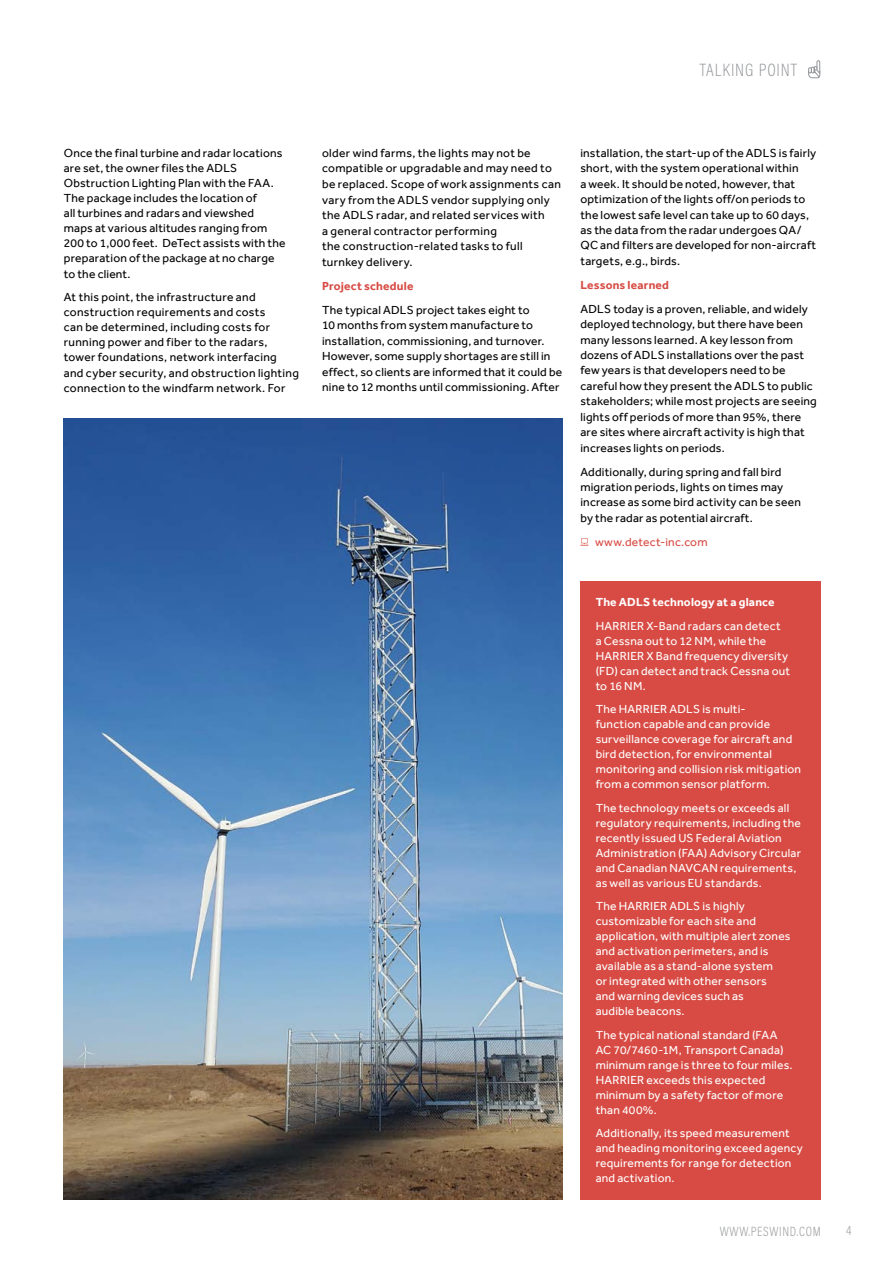
<style>
.page{position:relative;width:893px;height:1263px;background:#fff}
.page>*{position:absolute;margin:0;border:0;box-sizing:border-box;transform-origin:0 0}
.t1{font:200 18px "Acumin Pro Cond";letter-spacing:.05em;color:#939598}
.t2{font:200 13.5px "Acumin Pro Cond";letter-spacing:.05em;color:#939598}
.t3{font:12px/15.5px "Effra";letter-spacing:.02em;color:#000}
.t4{font:12px/15px "Effra";letter-spacing:.015em;color:#fff}
.t5{font:700 12px "Effra";letter-spacing:.015em;color:#d74b44}
.t6{font:700 12px "Effra";letter-spacing:.015em;color:#fff}
.t7{font:12px "Effra";letter-spacing:.015em;color:#d74b44}
</style>
<div class="page">
<svg style="left:580px;top:538px;width:8px;height:8px"></svg>
<img style="left:64px;top:418px;width:498px;height:781px">
<div style="left:580px;top:581px;width:241px;height:618px;background:#d74b44"></div>
<svg style="left:808px;top:60px;width:13px;height:18px"></svg>
<h1 class="t1" style="left:700px;top:59px;width:99px">TALKING POINT</h1>
<p class="t3" style="left:64px;top:146px;width:223px">Once the final turbine and radar locations are set, the owner files the ADLS Obstruction Lighting Plan with the FAA.<br>The package includes the location of<br>all turbines and radars and viewshed maps at various altitudes ranging from 200 to 1,000 feet. DeTect assists with the preparation of the package at no charge to the client.</p>
<p class="t3" style="left:64px;top:290px;width:237px">At this point, the infrastructure and construction requirements and costs<br>can be determined, including costs for running power and fiber to the radars, tower foundations, network interfacing and cyber security, and obstruction lighting connection to the windfarm network. For</p>
<p class="t3" style="left:322px;top:146px;width:240px">older wind farms, the lights may not be compatible or upgradable and may need to be replaced. Scope of work assignments can vary from the ADLS vendor supplying only the ADLS radar, and related services with<br>a general contractor performing<br>the construction-related tasks to full turnkey delivery.</p>
<p class="t5" style="left:322px;top:281px;width:93px">Project schedule</p>
<p class="t3" style="left:322px;top:303px;width:242px">The typical ADLS project takes eight to<br>10 months from system manufacture to installation, commissioning, and turnover.<br>However, some supply shortages are still in effect, so clients are informed that it could be nine to 12 months until commissioning. After</p>
<p class="t3" style="left:580px;top:146px;width:237px">installation, the start-up of the ADLS is fairly short, with the system operational within<br>a week. It should be noted, however, that optimization of the lights off/on periods to the lowest safe level can take up to 60 days, as the data from the radar undergoes QA/ QC and filters are developed for non-aircraft targets, e.g., birds.</p>
<p class="t5" style="left:580px;top:280px;width:90px">Lessons learned</p>
<p class="t3" style="left:580px;top:302px;width:238px">ADLS today is a proven, reliable, and widely deployed technology, but there have been many lessons learned. A key lesson from dozens of ADLS installations over the past few years is that developers need to be careful how they present the ADLS to public stakeholders; while most projects are seeing lights off periods of more than 95%, there are sites where aircraft activity is high that increases lights on periods.</p>
<p class="t3" style="left:580px;top:465px;width:222px">Additionally, during spring and fall bird migration periods, lights on times may increase as some bird activity can be seen by the radar as potential aircraft.</p>
<p class="t7" style="left:595px;top:537px;width:114px">www.detect-inc.com</p>
<p class="t6" style="left:596px;top:597px;width:180px">The ADLS technology at a glance</p>
<p class="t4" style="left:596px;top:619px;width:196px">HARRIER X-Band radars can detect<br>a Cessna out to 12 NM, while the<br>HARRIER X Band frequency diversity (FD) can detect and track Cessna out to 16 NM.</p>
<p class="t4" style="left:596px;top:702px;width:207px">The HARRIER ADLS is multi-<br>function capable and can provide surveillance coverage for aircraft and bird detection, for environmental monitoring and collision risk mitigation from a common sensor platform.</p>
<p class="t4" style="left:596px;top:801px;width:207px">The technology meets or exceeds all regulatory requirements, including the recently issued US Federal Aviation Administration (FAA) Advisory Circular and Canadian NAVCAN requirements, as well as various EU standards.</p>
<p class="t4" style="left:596px;top:899px;width:196px">The HARRIER ADLS is highly customizable for each site and application, with multiple alert zones and activation perimeters, and is available as a stand-alone system<br>or integrated with other sensors<br>and warning devices such as<br>audible beacons.</p>
<p class="t4" style="left:596px;top:1028px;width:199px">The typical national standard (FAA<br>AC 70/7460-1M, Transport Canada) minimum range is three to four miles.<br>HARRIER exceeds this expected minimum by a safety factor of more than 400%.</p>
<p class="t4" style="left:596px;top:1126px;width:209px">Additionally, its speed measurement and heading monitoring exceed agency requirements for range for detection and activation.</p>
<p class="t2" style="left:720px;top:1224px;width:102px">WWW.PESWIND.COM</p>
<p class="t2" style="left:846px;top:1223px;width:7px">4</p>
</div>
